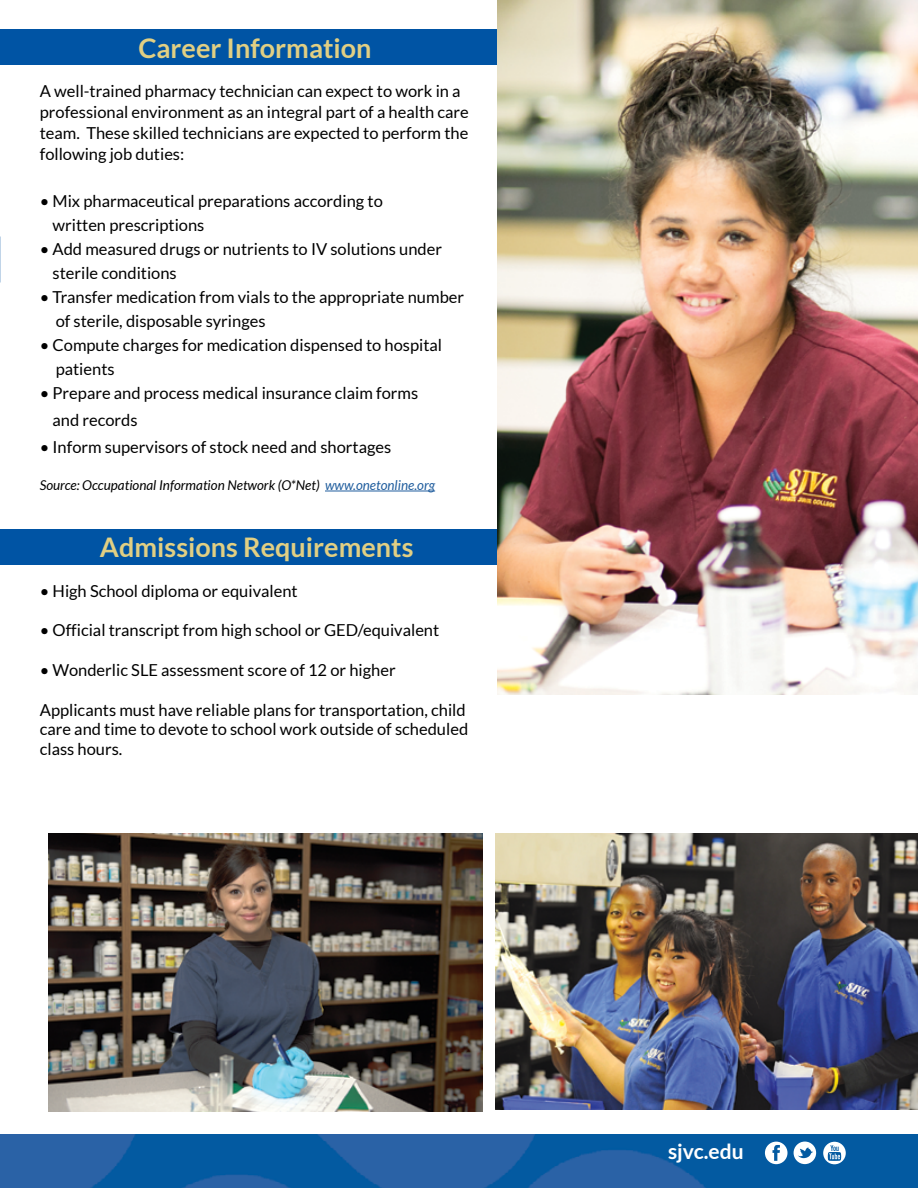
<style>
.page{position:relative;width:918px;height:1188px;background:#fff}
.page>*{position:absolute;margin:0;border:0;box-sizing:border-box;transform-origin:0 0}
.t1{font:700 27px "Lato";color:#e1cf83}
.t2{font:700 21px "Lato";color:#fff}
.t3{font:16.5px/24px "Lato";color:#000}
.t4{font:italic 13.5px "Lato";color:#000}
.s1{color:#215e9e}
</style>
<div class="page">
<div style="left:0;top:29px;width:778px;height:36px;background:#0054a4"></div>
<img style="left:0;top:0;width:1px;height:282px">
<div style="left:0;top:529px;width:497px;height:36px;background:#0054a4"></div>
<img style="left:0;top:1134px;width:918px;height:54px">
<hr style="left:325px;top:491px;width:110px;height:1px;background:#215e9e">
<img style="left:497px;top:0;width:421px;height:694px">
<img style="left:496px;top:833px;width:422px;height:276px">
<img style="left:49px;top:833px;width:434px;height:279px">
<svg style="left:794px;top:1142px;width:22px;height:22px"></svg>
<svg style="left:765px;top:1142px;width:23px;height:22px"></svg>
<svg style="left:823px;top:1142px;width:23px;height:22px"></svg>
<img style="left:0;top:252px;width:1px;height:277px">
<p class="t1" style="left:138px;top:32px;width:235px">Career Information</p>
<p class="t3" style="left:40px;top:80px;width:431px;line-height:21px">A well-trained pharmacy technician can expect to work in a professional environment as an integral part of a health care team. These skilled technicians are expected to perform the following job duties:</p>
<p class="t3" style="left:53px;top:188px;width:332px;text-indent:-13px">• Mix pharmaceutical preparations according to written prescriptions</p>
<p class="t3" style="left:53px;top:236px;width:391px;text-indent:-13px">• Add measured drugs or nutrients to IV solutions under sterile conditions</p>
<p class="t3" style="left:56px;top:284px;width:410px;text-indent:-16px">• Transfer medication from vials to the appropriate number of sterile, disposable syringes</p>
<p class="t3" style="left:56px;top:332px;width:388px;text-indent:-16px">• Compute charges for medication dispensed to hospital patients</p>
<p class="t3" style="left:40px;top:380px;width:380px">• Prepare and process medical insurance claim forms</p>
<p class="t3" style="left:53px;top:407px;width:87px">and records</p>
<p class="t3" style="left:40px;top:434px;width:353px">• Inform supervisors of stock need and shortages</p>
<p class="t4" style="left:40px;top:478px;width:397px">Source: Occupational Information Network (O*Net) <span class="s1">www.onetonline.org</span></p>
<p class="t1" style="left:100px;top:532px;width:315px">Admissions Requirements</p>
<p class="t3" style="left:40px;top:579px;width:259px">• High School diploma or equivalent</p>
<p class="t3" style="left:40px;top:618px;width:401px">• Official transcript from high school or GED/equivalent</p>
<p class="t3" style="left:40px;top:658px;width:357px">• Wonderlic SLE assessment score of 12 or higher</p>
<p class="t3" style="left:40px;top:700px;width:430px;line-height:19.8px">Applicants must have reliable plans for transportation, child care and time to devote to school work outside of scheduled class hours.</p>
<p class="t2" style="left:668px;top:1140px;width:77px">sjvc.edu</p>
</div>
